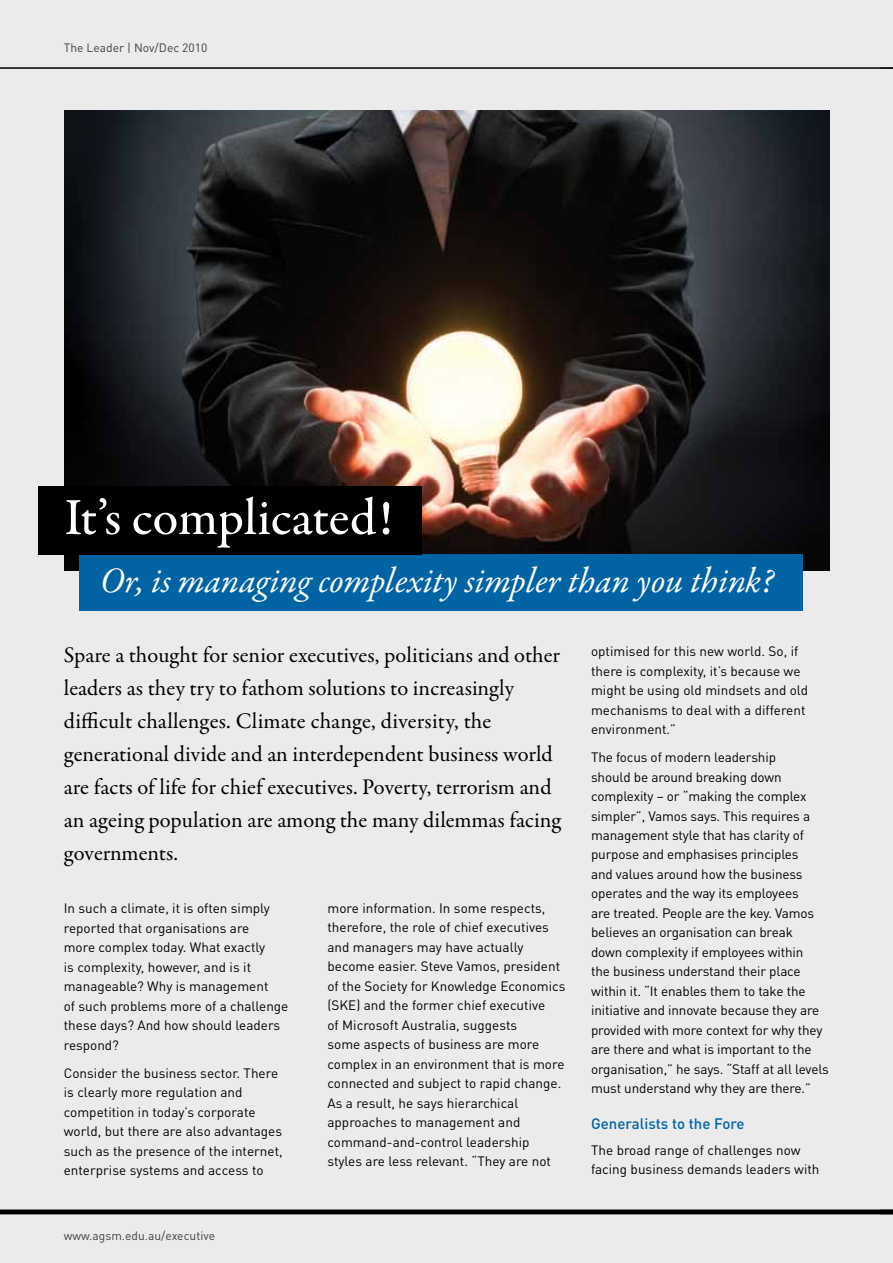
<style>
.page{position:relative;width:893px;height:1263px;background:#eaebea}
.page>*{position:absolute;margin:0;border:0;box-sizing:border-box;transform-origin:0 0}
.t1{font:500 52.5px "Garamond Premr Pro";letter-spacing:-.005em;color:#fff}
.t2{font:italic 36px "Garamond Premr Pro";color:#fff}
.t3{font:22.5px/33px "Garamond Premr Pro";letter-spacing:.005em;color:#000}
.t4{font:500 15px "DIN Pro";color:#0064a4}
.t5{font:13.5px/19.5px "DIN Pro";color:#000}
.t6{font:12px "DIN Pro";color:#414042}
</style>
<div class="page">
<hr style="left:0;top:1210px;width:893px;height:4px;background:#000">
<hr style="left:0;top:68px;width:893px;height:1px;background:#000">
<img style="left:64px;top:111px;width:765px;height:459px">
<div style="left:79px;top:554px;width:724px;height:57px;background:#0064a4"></div>
<div style="left:38px;top:487px;width:384px;height:68px;background:#000"></div>
<svg style="left:880px;top:68px;width:13px;height:1px"></svg>
<p class="t6" style="left:64px;top:39px;width:145px">The Leader | Nov/Dec 2010</p>
<h1 class="t1" style="left:64px;top:486px;width:330px">It’s complicated!</h1>
<h2 class="t2" style="left:100px;top:558px;width:675px">Or, is managing complexity simpler than you think?</h2>
<p class="t3" style="left:64px;top:639px;width:498px">Spare a thought for senior executives, politicians and other leaders as they try to fathom solutions to increasingly difficult challenges. Climate change, diversity, the generational divide and an interdependent business world are facts of life for chief executives. Poverty, terrorism and an ageing population are among the many dilemmas facing governments.</p>
<p class="t5" style="left:64px;top:898px;width:226px">In such a climate, it is often simply reported that organisations are<br>more complex today. What exactly<br>is complexity, however, and is it manageable? Why is management<br>of such problems more of a challenge these days? And how should leaders respond?</p>
<p class="t5" style="left:64px;top:1062px;width:221px">Consider the business sector. There is clearly more regulation and competition in today’s corporate world, but there are also advantages such as the presence of the internet, enterprise systems and access to</p>
<p class="t6" style="left:64px;top:1227px;width:153px">www.agsm.edu.au/executive</p>
<p class="t5" style="left:327px;top:898px;width:240px">more information. In some respects, therefore, the role of chief executives and managers may have actually become easier. Steve Vamos, president of the Society for Knowledge Economics (SKE) and the former chief executive<br>of Microsoft Australia, suggests<br>some aspects of business are more complex in an environment that is more connected and subject to rapid change.<br>As a result, he says hierarchical approaches to management and command-and-control leadership styles are less relevant. “They are not</p>
<p class="t5" style="left:591px;top:641px;width:219px">optimised for this new world. So, if there is complexity, it’s because we might be using old mindsets and old mechanisms to deal with a different environment.”</p>
<p class="t5" style="left:591px;top:747px;width:239px">The focus of modern leadership<br>should be around breaking down complexity – or “making the complex simpler”, Vamos says. This requires a management style that has clarity of purpose and emphasises principles<br>and values around how the business operates and the way its employees<br>are treated. People are the key. Vamos believes an organisation can break<br>down complexity if employees within<br>the business understand their place within it. “It enables them to take the initiative and innovate because they are provided with more context for why they are there and what is important to the organisation,” he says. “Staff at all levels must understand why they are there.”</p>
<p class="t4" style="left:591px;top:1113px;width:155px">Generalists to the Fore</p>
<p class="t5" style="left:591px;top:1139px;width:230px">The broad range of challenges now facing business demands leaders with</p>
</div>
